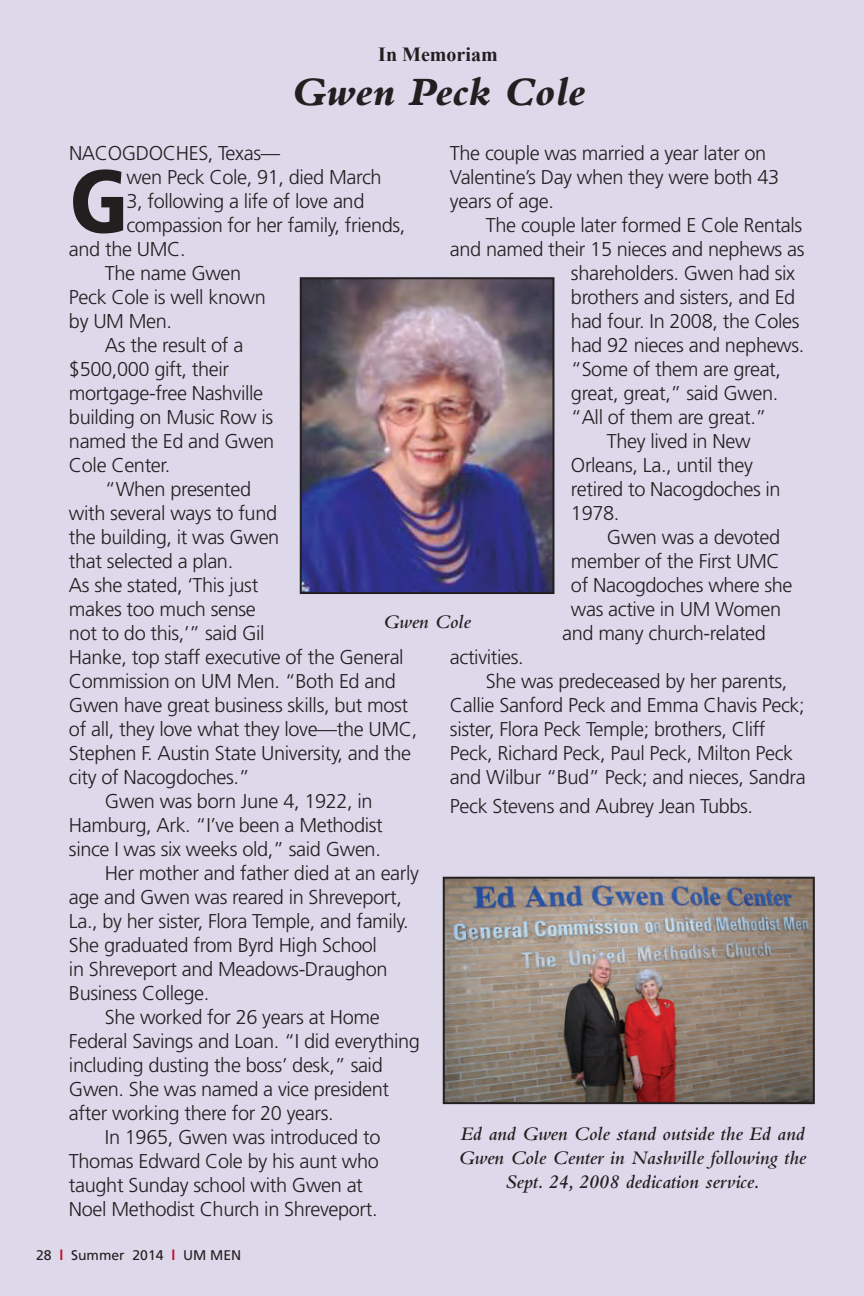
<style>
.page{position:relative;width:864px;height:1296px;background:#ded8eb}
.page>*{position:absolute;margin:0;border:0;box-sizing:border-box;transform-origin:0 0}
.t1{font:900 condensed 88.8px "Frutiger";color:#231f20}
.t2{font:italic 800 42px "Bembo";color:#231f20}
.t3{font:300 20px/24px "Frutiger";letter-spacing:-.02em;color:#231f20}
.t4{font:italic 600 20px/24px "Bembo";color:#231f20;text-align:center}
.t5{font:700 20px "Times New Roman";color:#231f20}
.t6{font:14px "Frutiger";color:#231f20}
.s1{font-weight:700;color:#c3102f}
</style>
<div class="page">
<img style="left:303px;top:280px;width:248px;height:311px">
<div style="left:300px;top:277px;width:254px;height:317px;border:2px solid #231f20"></div>
<img style="left:446px;top:880px;width:366px;height:221px">
<div style="left:443px;top:877px;width:372px;height:227px;border:2px solid #231f20"></div>
<p class="t5" style="left:378px;top:41px;width:121px">In Memoriam</p>
<p class="t2" style="left:291px;top:69px;width:295px">Gwen Peck Cole</p>
<p class="t3" style="left:450px;top:141px;width:331px">The couple was married a year later on<br>Valentine’s Day when they were both 43 years of age.</p>
<p class="t3" style="left:486px;top:213px;width:318px">The couple later formed E Cole Rentals</p>
<p class="t3" style="left:450px;top:237px;width:356px">and named their 15 nieces and nephews as</p>
<p class="t3" style="left:571px;top:261px;width:226px">shareholders. Gwen had six</p>
<p class="t3" style="left:571px;top:285px;width:226px">brothers and sisters, and Ed</p>
<p class="t3" style="left:571px;top:309px;width:230px">had four. In 2008, the Coles</p>
<p class="t3" style="left:571px;top:333px;width:235px">had 92 nieces and nephews.</p>
<p class="t3" style="left:571px;top:357px;width:212px">“Some of them are great,</p>
<p class="t3" style="left:571px;top:381px;width:209px">great, great,” said Gwen.</p>
<p class="t3" style="left:571px;top:405px;width:197px">“All of them are great.”</p>
<p class="t3" style="left:571px;top:429px;width:211px;text-indent:36px">They lived in New<br>Orleans, La., until they retired to Nacogdoches in<br>1978.</p>
<p class="t3" style="left:607px;top:525px;width:175px">Gwen was a devoted</p>
<p class="t3" style="left:571px;top:549px;width:210px">member of the First UMC</p>
<p class="t3" style="left:571px;top:573px;width:223px">of Nacogdoches where she</p>
<p class="t3" style="left:571px;top:597px;width:212px">was active in UM Women</p>
<p class="t3" style="left:562px;top:621px;width:205px">and many church-related</p>
<p class="t3" style="left:450px;top:645px;width:75px">activities.</p>
<p class="t3" style="left:450px;top:669px;width:357px;text-indent:36px">She was predeceased by her parents, Callie Sanford Peck and Emma Chavis Peck; sister, Flora Peck Temple; brothers, Cliff Peck, Richard Peck, Paul Peck, Milton Peck and Wilbur “Bud” Peck; and nieces, Sandra</p>
<p class="t3" style="left:450px;top:794px;width:305px">Peck Stevens and Aubrey Jean Tubbs.</p>
<p class="t3" style="left:69px;top:141px;width:213px">NACOGDOCHES, Texas––</p>
<p class="t1" style="left:69px;top:148px;width:61px">G</p>
<p class="t3" style="left:126px;top:165px;width:257px">wen Peck Cole, 91, died March</p>
<p class="t3" style="left:126px;top:189px;width:240px">3, following a life of love and</p>
<p class="t3" style="left:126px;top:213px;width:281px">compassion for her family, friends,</p>
<p class="t3" style="left:69px;top:237px;width:118px">and the UMC.</p>
<p class="t3" style="left:69px;top:261px;width:198px;text-indent:36px">The name Gwen<br>Peck Cole is well known by UM Men.</p>
<p class="t3" style="left:69px;top:333px;width:207px;text-indent:36px">As the result of a $500,000 gift, their mortgage-free Nashville building on Music Row is named the Ed and Gwen<br>Cole Center.</p>
<p class="t3" style="left:69px;top:477px;width:350px;text-indent:36px">“When presented<br>with several ways to fund<br>the building, it was Gwen<br>that selected a plan.<br>As she stated, ‘This just<br>makes too much sense<br>not to do this,’” said Gil<br>Hanke, top staff executive of the General<br>Commission on UM Men. “Both Ed and<br>Gwen have great business skills, but most of all, they love what they love—the UMC,<br>Stephen F. Austin State University, and the city of Nacogdoches.”</p>
<p class="t3" style="left:69px;top:789px;width:315px;text-indent:36px">Gwen was born June 4, 1922, in<br>Hamburg, Ark. “I’ve been a Methodist since I was six weeks old,” said Gwen.</p>
<p class="t3" style="left:69px;top:861px;width:352px;text-indent:36px">Her mother and father died at an early age and Gwen was reared in Shreveport, La., by her sister, Flora Temple, and family.<br>She graduated from Byrd High School<br>in Shreveport and Meadows-Draughon Business College.</p>
<p class="t3" style="left:69px;top:1005px;width:353px;text-indent:36px">She worked for 26 years at Home Federal Savings and Loan. “I did everything including dusting the boss’ desk,” said Gwen. She was named a vice president after working there for 20 years.</p>
<p class="t3" style="left:69px;top:1125px;width:313px;text-indent:36px">In 1965, Gwen was introduced to Thomas Edward Cole by his aunt who taught Sunday school with Gwen at Noel Methodist Church in Shreveport.</p>
<p class="t4" style="left:384px;top:610px;width:89px">Gwen Cole</p>
<p class="t4" style="left:459px;top:1121px;width:349px">Ed and Gwen Cole stand outside the Ed and<br>Gwen Cole Center in Nashville following the<br>Sept. 24, 2008 dedication service.</p>
<p class="t6" style="left:36px;top:1246px;width:207px">28 <span class="s1">l</span> Summer 2014 <span class="s1">l</span> UM MEN</p>
</div>
